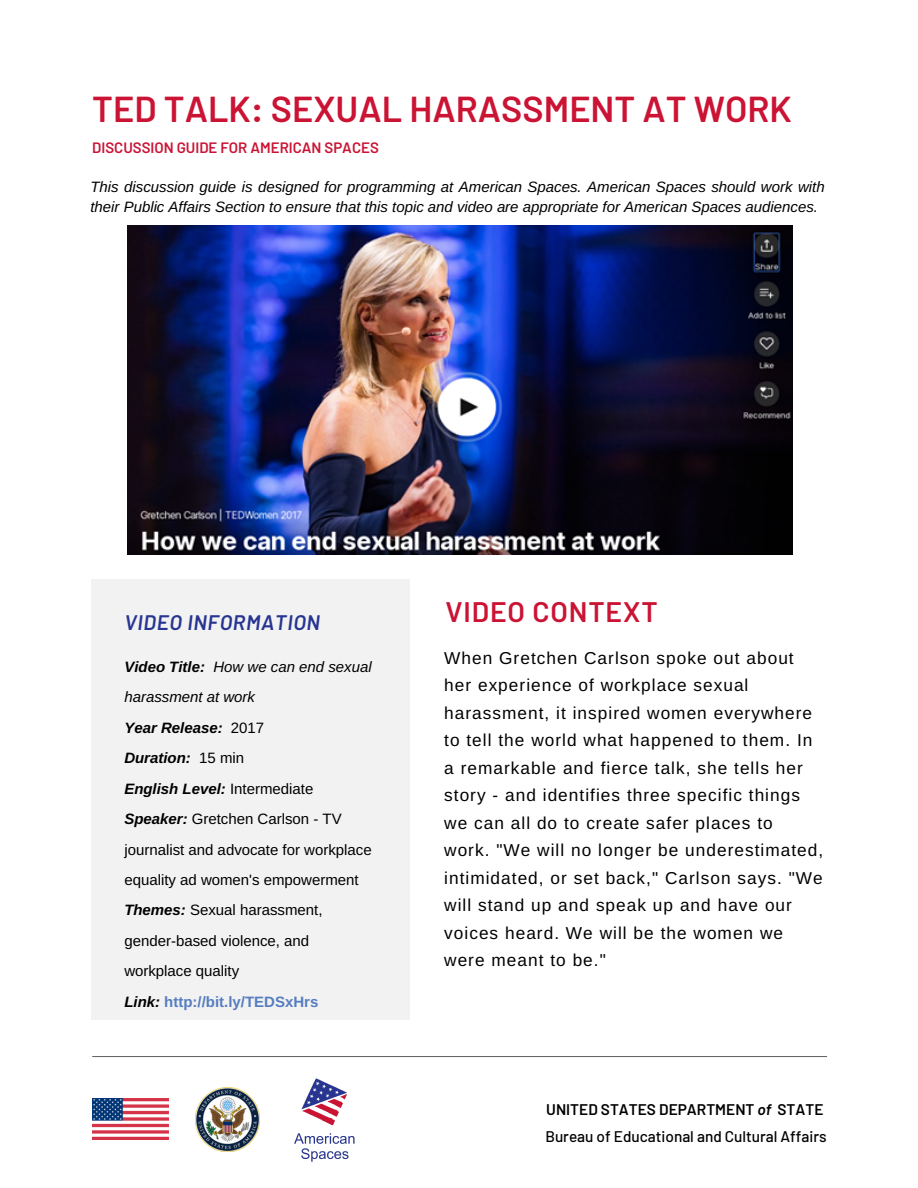
<style>
.page{position:relative;width:918px;height:1188px;background:#fff}
.page>*{position:absolute;margin:0;border:0;box-sizing:border-box;transform-origin:0 0}
.t1{font:600 36px "Barlow";color:#cb1334}
.t2{font:600 28.2px "Barlow";letter-spacing:.03em;color:#cb1334}
.t3{font:italic 600 21px "Barlow";letter-spacing:.03em;color:#273591}
.t4{font:17.25px/27.5px "Arimo";letter-spacing:.06em;color:#000}
.t5{font:500 15.45px/27.5px "Barlow";color:#000}
.t6{font:15px/30.5px "Arimo";color:#000}
.t7{font:italic 15px/20.2px "Arimo";color:#000}
.t8{font:600 15px "Barlow";color:#cb1334}
.s1{font-weight:700;font-style:italic}
.s2{font-style:italic}
.s3{font-weight:700;color:#557dbf}
.s4{font-weight:600}
.s5{font-weight:600;font-style:italic}
</style>
<div class="page">
<div style="left:92px;top:579px;width:318px;height:441px;background:#f2f2f2"></div>
<img style="left:92px;top:1099px;width:77px;height:40px">
<img style="left:195px;top:1087px;width:65px;height:64px">
<img style="left:294px;top:1078px;width:61px;height:84px">
<svg style="left:92px;top:1056px;width:735px;height:1px"></svg>
<img style="left:127px;top:226px;width:665px;height:328px">
<h1 class="t1" style="left:92px;top:86px;width:701px">TED TALK: SEXUAL HARASSMENT AT WORK</h1>
<p class="t8" style="left:92px;top:138px;width:288px">DISCUSSION GUIDE FOR AMERICAN SPACES</p>
<p class="t7" style="left:90px;top:176px;width:736px">This discussion guide is designed for programming at American Spaces. American Spaces should work with their Public Affairs Section to ensure that this topic and video are appropriate for American Spaces audiences.</p>
<p class="t3" style="left:125px;top:609px;width:197px">VIDEO INFORMATION</p>
<p class="t6" style="left:124px;top:652px;width:249px"><span class="s1">Video Title:</span> <span class="s2">How we can end sexual harassment at work<br></span><span class="s1">Year Release:</span> 2017<br><span class="s1">Duration:</span> 15 min<br><span class="s1">English Level:</span> Intermediate<br><span class="s1">Speaker:</span> Gretchen Carlson - TV journalist and advocate for workplace equality ad women's empowerment<br><span class="s1">Themes:</span> Sexual harassment, gender-based violence, and workplace quality<br><span class="s1">Link:</span> <span class="s3">http://bit.ly/TEDSxHrs</span></p>
<h2 class="t2" style="left:446px;top:594px;width:214px">VIDEO CONTEXT</h2>
<p class="t4" style="left:444px;top:644px;width:381px">When Gretchen Carlson spoke out about her experience of workplace sexual harassment, it inspired women everywhere to tell the world what happened to them. In a remarkable and fierce talk, she tells her story - and identifies three specific things we can all do to create safer places to<br>work. "We will no longer be underestimated, intimidated, or set back," Carlson says. "We will stand up and speak up and have our voices heard. We will be the women we were meant to be."</p>
<p class="t5" style="left:545px;top:1095px;width:283px"><span class="s4">UNITED STATES DEPARTMENT</span> <span class="s5">of</span> <span class="s4">STATE<br></span>Bureau of Educational and Cultural Affairs</p>
</div>
